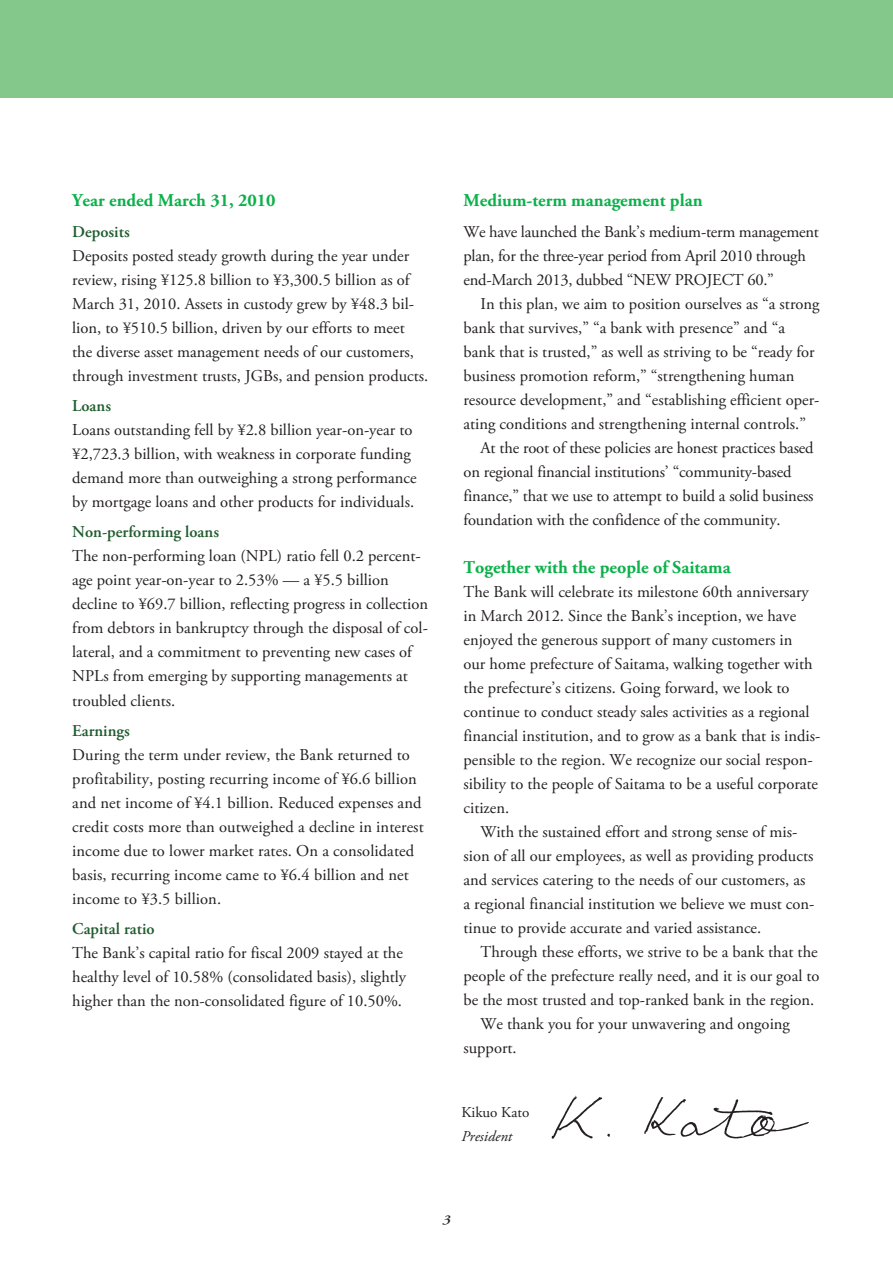
<style>
.page{position:relative;width:893px;height:1263px;background:#fff}
.page>*{position:absolute;margin:0;border:0;box-sizing:border-box;transform-origin:0 0}
.t1{font:700 18px "Adobe Garamond Pro";color:#0cb14b}
.t2{font:16.5px/24px "Adobe Garamond Pro";color:#231f20}
.t3{font:15px/24px "Adobe Garamond Pro";color:#231f20}
.t4{font:italic 600 13.5px "Adobe Garamond Pro";color:#231f20;scale:1.11 1}
.s1{font-weight:600;color:#205c2e}
.s2{font-style:italic}
</style>
<div class="page">
<img style="left:551px;top:1096px;width:258px;height:43px">
<div style="left:0;top:0;width:893px;height:98px;background:#84c98b"></div>
<p class="t1" style="left:72px;top:193px;width:205px">Year ended March 31, 2010</p>
<p class="t2" style="left:72px;top:221px;width:357px"><span class="s1">Deposits<br></span>Deposits posted steady growth during the year under review, rising ¥125.8 billion to ¥3,300.5 billion as of March 31, 2010. Assets in custody grew by ¥48.3 bil&shy;lion, to ¥510.5 billion, driven by our efforts to meet the diverse asset management needs of our customers, through investment trusts, JGBs, and pension products.</p>
<p class="t2" style="left:72px;top:395px;width:346px"><span class="s1">Loans<br></span>Loans outstanding fell by ¥2.8 billion year-on-year to ¥2,723.3 billion, with weakness in corporate funding demand more than outweighing a strong performance by mortgage loans and other products for individuals.</p>
<p class="t2" style="left:72px;top:522px;width:357px"><span class="s1">Non-performing loans<br></span>The non-performing loan (NPL) ratio fell 0.2 percent&shy;age point year-on-year to 2.53% — a ¥5.5 billion decline to ¥69.7 billion, reflecting progress in collection from debtors in bankruptcy through the disposal of col&shy;lateral, and a commitment to preventing new cases of NPLs from emerging by supporting managements at troubled clients.</p>
<p class="t2" style="left:72px;top:720px;width:353px"><span class="s1">Earnings<br></span>During the term under review, the Bank returned to profitability, posting recurring income of ¥6.6 billion and net income of ¥4.1 billion. Reduced expenses and credit costs more than outweighed a decline in interest income due to lower market rates. On a consolidated basis, recurring income came to ¥6.4 billion and net income to ¥3.5 billion.</p>
<p class="t2" style="left:72px;top:918px;width:335px"><span class="s1">Capital ratio<br></span>The Bank’s capital ratio for fiscal 2009 stayed at the healthy level of 10.58% (consolidated basis), slightly higher than the non-consolidated figure of 10.50%.</p>
<p class="t1" style="left:463px;top:193px;width:241px">Medium-term management plan</p>
<p class="t2" style="left:463px;top:221px;width:357px">We have launched the Bank’s medium-term management</p>
<p class="t2" style="left:463px;top:245px;width:344px">plan, for the three-year period from April 2010 through</p>
<p class="t2" style="left:463px;top:269px;width:312px">end-March 2013, dubbed “NEW PROJECT 60.”</p>
<p class="t2" style="left:480px;top:293px;width:340px">In this plan, we aim to position ourselves as “a strong</p>
<p class="t2" style="left:463px;top:317px;width:323px">bank that survives,” “a bank with presence” and “a</p>
<p class="t2" style="left:463px;top:341px;width:353px">bank that is trusted,” as well as striving to be “ready for</p>
<p class="t2" style="left:463px;top:365px;width:332px">business promotion reform,” “strengthening human</p>
<p class="t2" style="left:463px;top:389px;width:357px">resource development,” and “establishing efficient oper-</p>
<p class="t2" style="left:463px;top:413px;width:344px">ating conditions and strengthening internal controls.”</p>
<p class="t2" style="left:480px;top:437px;width:335px">At the root of these policies are honest practices based</p>
<p class="t2" style="left:463px;top:461px;width:330px">on regional financial institutions’ “community-based</p>
<p class="t2" style="left:463px;top:485px;width:351px">finance,” that we use to attempt to build a solid business</p>
<p class="t2" style="left:463px;top:509px;width:319px">foundation with the confidence of the community.</p>
<p class="t1" style="left:463px;top:560px;width:269px">Together with the people of Saitama</p>
<p class="t2" style="left:463px;top:581px;width:347px">The Bank will celebrate its milestone 60th anniversary</p>
<p class="t2" style="left:463px;top:605px;width:334px">in March 2012. Since the Bank’s inception, we have</p>
<p class="t2" style="left:463px;top:629px;width:330px">enjoyed the generous support of many customers in</p>
<p class="t2" style="left:463px;top:653px;width:351px">our home prefecture of Saitama, walking together with</p>
<p class="t2" style="left:463px;top:677px;width:328px">the prefecture’s citizens. Going forward, we look to</p>
<p class="t2" style="left:463px;top:701px;width:348px">continue to conduct steady sales activities as a regional</p>
<p class="t2" style="left:463px;top:725px;width:358px">financial institution, and to grow as a bank that is indis-</p>
<p class="t2" style="left:463px;top:749px;width:351px">pensible to the region. We recognize our social respon-</p>
<p class="t2" style="left:463px;top:773px;width:356px">sibility to the people of Saitama to be a useful corporate</p>
<p class="t2" style="left:463px;top:797px;width:47px">citizen.</p>
<p class="t2" style="left:480px;top:821px;width:318px">With the sustained effort and strong sense of mis-</p>
<p class="t2" style="left:463px;top:845px;width:351px">sion of all our employees, as well as providing products</p>
<p class="t2" style="left:463px;top:869px;width:343px">and services catering to the needs of our customers, as</p>
<p class="t2" style="left:463px;top:893px;width:352px">a regional financial institution we believe we must con-</p>
<p class="t2" style="left:463px;top:917px;width:299px">tinue to provide accurate and varied assistance.</p>
<p class="t2" style="left:480px;top:941px;width:339px">Through these efforts, we strive to be a bank that the</p>
<p class="t2" style="left:463px;top:965px;width:358px">people of the prefecture really need, and it is our goal to</p>
<p class="t2" style="left:463px;top:989px;width:352px">be the most trusted and top-ranked bank in the region.</p>
<p class="t2" style="left:480px;top:1013px;width:311px">We thank you for your unwavering and ongoing</p>
<p class="t2" style="left:463px;top:1037px;width:55px">support.</p>
<p class="t3" style="left:461px;top:1101px;width:70px">Kikuo Kato<br><span class="s2">President</span></p>
<p class="t4" style="left:443px;top:1215px;width:8px">3</p>
</div>
